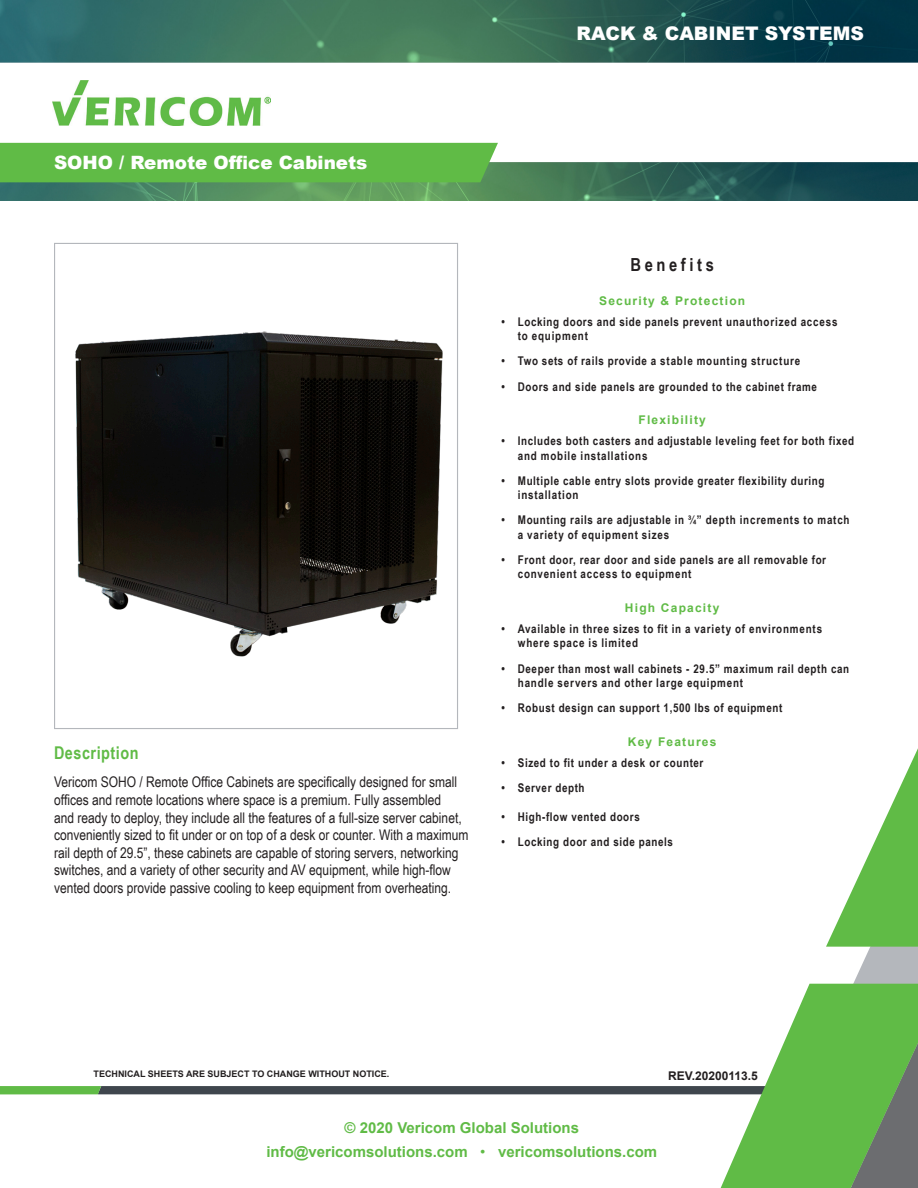
<style>
.page{position:relative;width:918px;height:1188px;background:#fff}
.page>*{position:absolute;margin:0;border:0;box-sizing:border-box;transform-origin:0 0}
.Page_Title_New{font:900 18.75px "Arial";color:#fff}
.Page_Title_New-2{font:900 18.3px "Arial";color:#fff}
.benefits_title{font:700 18px "Arial Narrow";letter-spacing:.2em;color:#231f20}
.text_headers{font:700 17.55px "Arial Narrow";letter-spacing:.03em;color:#60bb46}
.t1{font:700 15px/24.8px "Arial";color:#60bb46;text-align:center}
.Paragraph_Text{font:14.7px/17.5px "Arial Narrow";color:#231f20}
.page_1_benefits_bull{font:700 12px "Arial Narrow";letter-spacing:.05em;color:#231f20}
.protects-2019{font:700 12px "Arial";letter-spacing:.1em;color:#60bb46}
.page_1_benefits_bull-2{font:700 12px "Arial Narrow";letter-spacing:.07em;color:#231f20}
.Contact_Info_Letterh{font:700 12px "Arial";color:#231f20}
.t2{font:700 9px "Arial";color:#231f20}
.s1{font-weight:400}
</style>
<div class="page">
<img style="left:0;top:0;width:918px;height:201px">
<div style="left:0;top:143px;width:498px;height:39px;background:#60bb46"></div>
<img style="left:52px;top:80px;width:219px;height:45px">
<svg style="left:101px;top:1086px;width:614px;height:8px;background:#40474e"></svg>
<svg style="left:0;top:1086px;width:101px;height:8px"></svg>
<svg style="left:809px;top:947px;width:109px;height:37px;fill:#b4b8bc"></svg>
<svg style="left:715px;top:984px;width:203px;height:204px"></svg>
<svg style="left:826px;top:748px;width:92px;height:199px"></svg>
<img style="left:75px;top:331px;width:368px;height:326px">
<p class="Page_Title_New" style="left:577px;top:19px;width:289px">RACK &amp; CABINET SYSTEMS</p>
<p class="Page_Title_New-2" style="left:54px;top:150px;width:315px">SOHO / Remote Office Cabinets</p>
<p class="text_headers" style="left:54px;top:740px;width:86px">Description</p>
<p class="Paragraph_Text" style="left:54px;top:773px;width:416px">Vericom SOHO / Remote Office Cabinets are specifically designed for small offices and remote locations where space is a premium. Fully assembled<br>and ready to deploy, they include all the features of a full-size server cabinet, conveniently sized to fit under or on top of a desk or counter. With a maximum rail depth of 29.5”, these cabinets are capable of storing servers, networking switches, and a variety of other security and AV equipment, while high-flow vented doors provide passive cooling to keep equipment from overheating.</p>
<p class="benefits_title" style="left:630px;top:251px;width:85px">Benefits</p>
<p class="protects-2019" style="left:599px;top:292px;width:148px">Security &amp; Protection</p>
<p class="page_1_benefits_bull" style="left:501px;top:313px;width:338px">• Locking doors and side panels prevent unauthorized access</p>
<p class="page_1_benefits_bull" style="left:518px;top:327px;width:72px">to equipment</p>
<p class="page_1_benefits_bull" style="left:501px;top:352px;width:300px">• Two sets of rails provide a stable mounting structure</p>
<p class="page_1_benefits_bull" style="left:501px;top:377px;width:317px">• Doors and side panels are grounded to the cabinet frame</p>
<p class="protects-2019" style="left:639px;top:412px;width:69px">Flexibility</p>
<p class="page_1_benefits_bull" style="left:501px;top:432px;width:354px">• Includes both casters and adjustable leveling feet for both fixed</p>
<p class="page_1_benefits_bull" style="left:518px;top:446px;width:131px">and mobile installations</p>
<p class="page_1_benefits_bull" style="left:501px;top:471px;width:325px">• Multiple cable entry slots provide greater flexibility during</p>
<p class="page_1_benefits_bull" style="left:518px;top:486px;width:62px">installation</p>
<p class="page_1_benefits_bull" style="left:501px;top:511px;width:350px">• Mounting rails are adjustable in ¾” depth increments to match</p>
<p class="page_1_benefits_bull" style="left:518px;top:525px;width:153px">a variety of equipment sizes</p>
<p class="page_1_benefits_bull" style="left:501px;top:551px;width:326px">• Front door, rear door and side panels are all removable for</p>
<p class="page_1_benefits_bull" style="left:518px;top:565px;width:175px">convenient access to equipment</p>
<p class="protects-2019" style="left:625px;top:600px;width:96px">High Capacity</p>
<p class="page_1_benefits_bull" style="left:501px;top:620px;width:322px">• Available in three sizes to fit in a variety of environments</p>
<p class="page_1_benefits_bull-2" style="left:518px;top:634px;width:122px">where space is limited</p>
<p class="page_1_benefits_bull" style="left:501px;top:659px;width:349px">• Deeper than most wall cabinets - 29.5” maximum rail depth can</p>
<p class="page_1_benefits_bull" style="left:518px;top:674px;width:227px">handle servers and other large equipment</p>
<p class="page_1_benefits_bull" style="left:501px;top:699px;width:282px">• Robust design can support 1,500 lbs of equipment</p>
<p class="protects-2019" style="left:628px;top:733px;width:90px">Key Features</p>
<p class="page_1_benefits_bull" style="left:501px;top:753px;width:204px">• Sized to fit under a desk or counter</p>
<p class="page_1_benefits_bull" style="left:501px;top:779px;width:85px">• Server depth</p>
<p class="page_1_benefits_bull" style="left:501px;top:807px;width:140px">• High-flow vented doors</p>
<p class="page_1_benefits_bull" style="left:501px;top:833px;width:173px">• Locking door and side panels</p>
<p class="t2" style="left:94px;top:1068px;width:297px">TECHNICAL SHEETS ARE SUBJECT TO CHANGE WITHOUT NOTICE.</p>
<p class="Contact_Info_Letterh" style="left:668px;top:1067px;width:91px">REV.20200113.5</p>
<p class="t1" style="left:266px;top:1115px;width:392px">© 2020 Vericom Global Solutions info@vericomsolutions.com <span class="s1">•</span> vericomsolutions.com</p>
</div>
